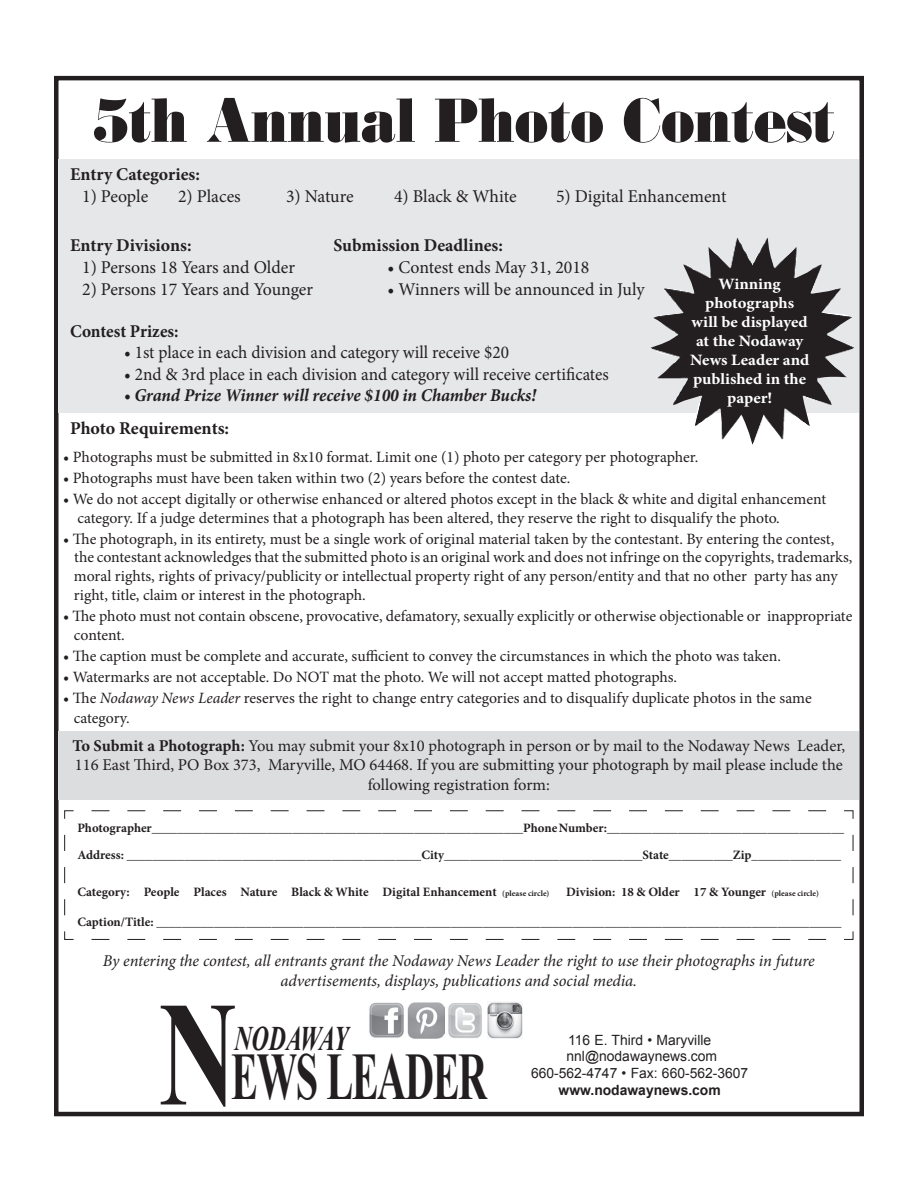
<style>
.page{position:relative;width:918px;height:1188px;background:#fff}
.page>*{position:absolute;margin:0;border:0;box-sizing:border-box;transform-origin:0 0}
.t1{font:700 149.25px "Times New Roman";color:#231f20;scale:.73 1}
.t2{font:700 66.3px "Times New Roman";letter-spacing:-.035em;color:#231f20;scale:.61 1}
.t3{font:800 61.5px "Bodoni";color:#231f20;scale:.88 1}
.t4{font:italic 700 34.35px "Times New Roman";letter-spacing:-.025em;color:#231f20;scale:.69 1}
.t5{font:18px "Minion Pro";color:#231f20}
.t6{font:18px "Minion Pro";color:#231f20;scale:.96 1}
.t7{font:700 18px "Minion Pro";color:#231f20}
.t8{font:italic 700 18px "Minion Pro";color:#231f20;scale:.96 1}
.t9{font:700 18px "Minion Pro";color:#231f20;scale:.96 1}
.t10{font:16.5px/19.8px "Minion Pro";letter-spacing:-.005em;color:#231f20;text-align:center}
.t11{font:italic 16.5px/19.8px "Minion Pro";letter-spacing:-.01em;color:#231f20;text-align:center}
.t12{font:700 15.9px/19px "Minion Pro";color:#fff;text-align:center;scale:1.06 1}
.t13{font:15.75px/18.9px "Minion Pro";letter-spacing:-.005em;color:#231f20}
.t14{font:14.1px/16.8px "Arial";color:#231f20;text-align:center}
.t15{font:700 14.1px "Arial";color:#231f20}
.t16{font:700 12.75px/27px "Minion Pro";color:#231f20}
.s1{font-style:italic}
.s2{font-weight:700}
.s3{font-size:8.25px}
</style>
<div class="page">
<div style="left:54px;top:76px;width:810px;height:1040px;border:4px solid #231f20"></div>
<div style="left:58px;top:731px;width:802px;height:69px;background:#dcdddf"></div>
<div style="left:58px;top:159px;width:802px;height:253px;background:#e6e7e9"></div>
<svg style="left:64px;top:810px;width:790px;height:130px"></svg>
<img style="left:369px;top:1002px;width:35px;height:36px">
<img style="left:407px;top:1002px;width:37px;height:36px">
<img style="left:448px;top:1003px;width:34px;height:35px">
<img style="left:487px;top:1002px;width:36px;height:36px">
<img style="left:651px;top:238px;width:203px;height:206px">
<h3 class="t3" style="left:93px;top:79px;width:844px">5th Annual Photo Contest</h3>
<p class="t7" style="left:70px;top:162px;width:131px">Entry Categories:</p>
<p class="t5" style="left:82px;top:184px;width:68px">1) People</p>
<p class="t5" style="left:178px;top:184px;width:64px">2) Places</p>
<p class="t5" style="left:286px;top:184px;width:69px">3) Nature</p>
<p class="t5" style="left:394px;top:184px;width:124px">4) Black &amp; White</p>
<p class="t5" style="left:556px;top:184px;width:172px">5) Digital Enhancement</p>
<p class="t7" style="left:70px;top:233px;width:123px">Entry Divisions:</p>
<p class="t5" style="left:82px;top:255px;width:214px">1) Persons 18 Years and Older</p>
<p class="t5" style="left:82px;top:277px;width:232px">2) Persons 17 Years and Younger</p>
<p class="t7" style="left:333px;top:233px;width:171px">Submission Deadlines:</p>
<p class="t5" style="left:387px;top:255px;width:204px">• Contest ends May 31, 2018</p>
<p class="t5" style="left:387px;top:277px;width:259px">• Winners will be announced in July</p>
<p class="t12" style="left:690px;top:274px;width:114px">Winning photographs<br>will be displayed at the Nodaway<br>News Leader and published in the paper!</p>
<p class="t9" style="left:70px;top:318px;width:115px">Contest Prizes:</p>
<p class="t6" style="left:124px;top:340px;width:403px">• 1st place in each division and category will receive $20</p>
<p class="t6" style="left:124px;top:362px;width:506px">• 2nd &amp; 3rd place in each division and category will receive certificates</p>
<p class="t8" style="left:124px;top:383px;width:431px">• Grand Prize Winner will receive $100 in Chamber Bucks!</p>
<p class="t7" style="left:70px;top:416px;width:161px">Photo Requirements:</p>
<p class="t13" style="left:63px;top:447px;width:637px">• Photographs must be submitted in 8x10 format. Limit one (1) photo per category per photographer.</p>
<p class="t13" style="left:63px;top:468px;width:509px">• Photographs must have been taken within two (2) years before the contest date.</p>
<p class="t13" style="left:77px;top:489px;width:750px;text-indent:-14px">• We do not accept digitally or otherwise enhanced or altered photos except in the black &amp; white and digital enhancement category. If a judge determines that a photograph has been altered, they reserve the right to disqualify the photo.</p>
<p class="t13" style="left:74px;top:529px;width:780px;text-indent:-11px">• The photograph, in its entirety, must be a single work of original material taken by the contestant. By entering the contest, the contestant acknowledges that the submitted photo is an original work and does not infringe on the copyrights, trademarks, moral rights, rights of privacy/publicity or intellectual property right of any person/entity and that no other party has any right, title, claim or interest in the photograph.</p>
<p class="t13" style="left:74px;top:607px;width:780px;text-indent:-11px">• The photo must not contain obscene, provocative, defamatory, sexually explicitly or otherwise objectionable or inappropriate content.</p>
<p class="t13" style="left:63px;top:647px;width:720px">• The caption must be complete and accurate, sufficient to convey the circumstances in which the photo was taken.</p>
<p class="t13" style="left:63px;top:668px;width:616px">• Watermarks are not acceptable. Do NOT mat the photo. We will not accept matted photographs.</p>
<p class="t13" style="left:74px;top:688px;width:739px;line-height:19.8px;text-indent:-11px">• The <span class="s1">Nodaway News Leader</span> reserves the right to change entry categories and to disqualify duplicate photos in the same category.</p>
<p class="t10" style="left:72px;top:736px;width:774px"><span class="s2">To Submit a Photograph:</span> You may submit your 8x10 photograph in person or by mail to the Nodaway News Leader,<br>116 East Third, PO Box 373, Maryville, MO 64468. If you are submitting your photograph by mail please include the following registration form:</p>
<p class="t16" style="left:77px;top:814px;width:768px">Photographer__________________________________________________________Phone Number:_____________________________________<br>Address: ______________________________________________City_______________________________State__________Zip______________</p>
<p class="t16" style="left:77px;top:878px;width:474px">Category: People Places Nature Black &amp; White Digital Enhancement <span class="s3">(please circle)</span></p>
<p class="t16" style="left:566px;top:878px;width:254px">Division: 18 &amp; Older 17 &amp; Younger <span class="s3">(please circle)</span></p>
<p class="t16" style="left:77px;top:909px;width:766px">Caption/Title: ___________________________________________________________________________________________________________</p>
<p class="t11" style="left:103px;top:951px;width:713px">By entering the contest, all entrants grant the Nodaway News Leader the right to use their photographs in future advertisements, displays, publications and social media.</p>
<h1 class="t1" style="left:159px;top:968px;width:109px">N</h1>
<h3 class="t4" style="left:234px;top:1019px;width:167px">NODAWAY</h3>
<h2 class="t2" style="left:231px;top:1038px;width:421px">EWS LEADER</h2>
<p class="t14" style="left:531px;top:1031px;width:219px">116 E. Third • Maryville nnl@nodawaynews.com<br>660-562-4747 • Fax: 660-562-3607</p>
<p class="t15" style="left:559px;top:1081px;width:164px">www.nodawaynews.com</p>
</div>
